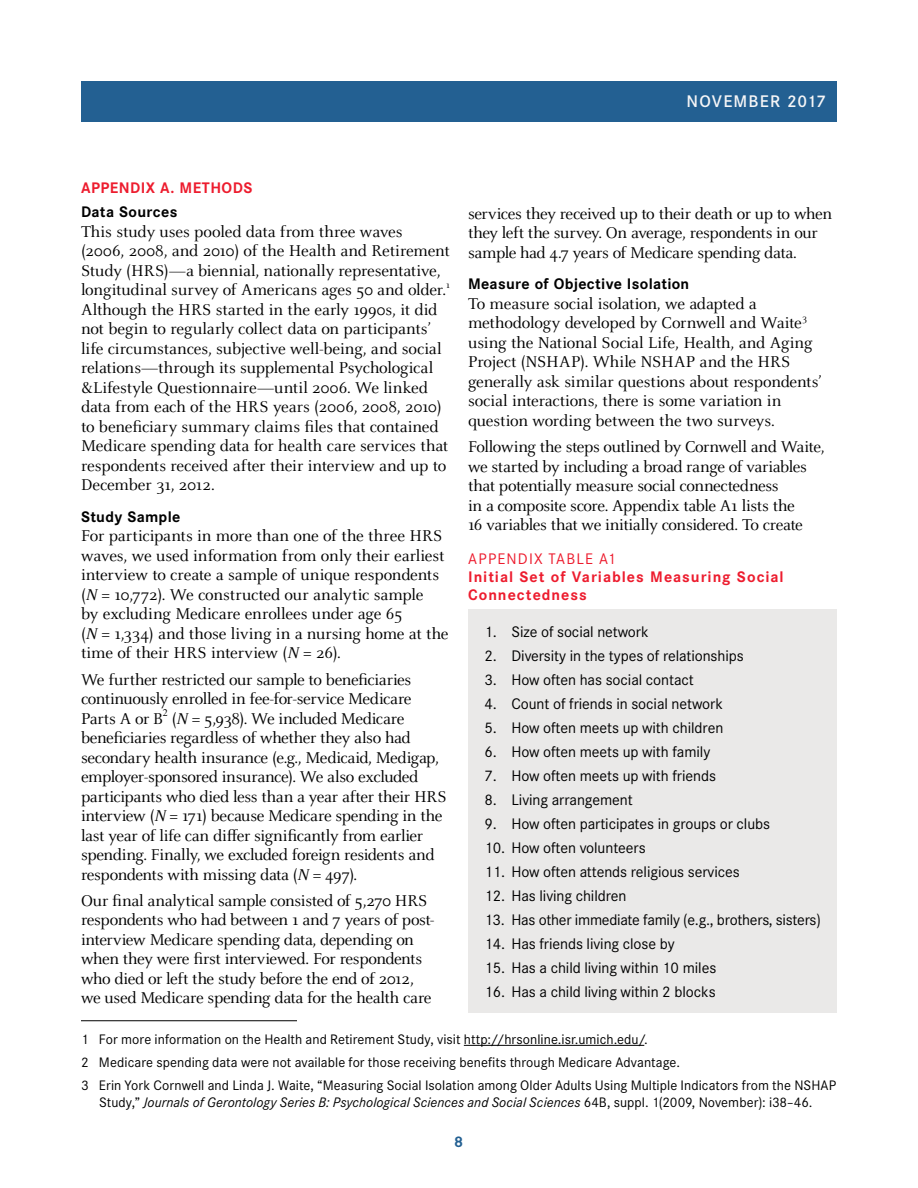
<style>
.page{position:relative;width:918px;height:1188px;background:#fff}
.page>*{position:absolute;margin:0;border:0;box-sizing:border-box;transform-origin:0 0}
.t1{font:17.25px/19.5px "Celeste Pro";letter-spacing:-.015em;color:#000}
.t2{font:500 16.5px "Corporate S";letter-spacing:.07em;color:#f6f6f7}
.t3{font:15px "Corporate S";letter-spacing:-.005em;color:#000}
.t4{font:700 15px "Corporate S";letter-spacing:.02em;color:#000}
.TableTitle2{font:700 15px/18px "Corporate S";letter-spacing:.06em;color:#ed1c2e}
.TableTitle2-2{font:700 15px "Corporate S";letter-spacing:.03em;color:#ed1c2e}
.TableTitle1{font:15px "Corporate S";letter-spacing:.075em;color:#ed1c2e}
.t5{font:700 15px "Corporate S";color:#236092}
.Footnote{font:13.5px/16.5px "Corporate S";letter-spacing:.005em;color:#000;text-align:center}
.s1{font-style:italic}
</style>
<div class="page">
<div style="left:81px;top:81px;width:756px;height:41px;background:#236092"></div>
<hr style="left:81px;top:1020px;width:216px;height:1px;background:#000">
<hr style="left:464px;top:1045px;width:180px;height:1px;background:#000">
<div style="left:468px;top:609px;width:369px;height:404px;background:#eae9e8"></div>
<p class="t2" style="left:687px;top:92px;width:141px">NOVEMBER 2017</p>
<h2 class="TableTitle2-2" style="left:81px;top:178px;width:173px">APPENDIX A. METHODS</h2>
<h3 class="t4" style="left:81px;top:203px;width:98px">Data Sources</h3>
<p class="t1" style="left:81px;top:222px;width:370px">This study uses pooled data from three waves (2006, 2008, and 2010) of the Health and Retirement Study (HRS)—a biennial, nationally representative, longitudinal survey of Americans ages 50 and older.<sup>1<br></sup>Although the HRS started in the early 1990s, it did not begin to regularly collect data on participants’ life circumstances, subjective well-being, and social relations—through its supplemental Psychological &amp;Lifestyle Questionnaire—until 2006. We linked data from each of the HRS years (2006, 2008, 2010) to beneficiary summary claims files that contained Medicare spending data for health care services that respondents received after their interview and up to December 31, 2012.</p>
<h3 class="t4" style="left:81px;top:508px;width:101px">Study Sample</h3>
<p class="t1" style="left:81px;top:526px;width:369px">For participants in more than one of the three HRS waves, we used information from only their earliest interview to create a sample of unique respondents (<span class="s1">N</span> = 10,772). We constructed our analytic sample<br>by excluding Medicare enrollees under age 65<br>(<span class="s1">N</span> = 1,334) and those living in a nursing home at the time of their HRS interview (<span class="s1">N</span> = 26).</p>
<p class="t1" style="left:81px;top:669px;width:367px">We further restricted our sample to beneficiaries continuously enrolled in fee-for-service Medicare Parts A or B<sup>2</sup> (<span class="s1">N</span> = 5,938). We included Medicare beneficiaries regardless of whether they also had secondary health insurance (e.g., Medicaid, Medigap, employer-sponsored insurance). We also excluded participants who died less than a year after their HRS interview (<span class="s1">N</span> = 171) because Medicare spending in the last year of life can differ significantly from earlier spending. Finally, we excluded foreign residents and respondents with missing data (<span class="s1">N</span> = 497).</p>
<p class="t1" style="left:81px;top:891px;width:355px">Our final analytical sample consisted of 5,270 HRS respondents who had between 1 and 7 years of post&shy;interview Medicare spending data, depending on when they were first interviewed. For respondents who died or left the study before the end of 2012, we used Medicare spending data for the health care</p>
<p class="t1" style="left:468px;top:204px;width:366px">services they received up to their death or up to when they left the survey. On average, respondents in our sample had 4.7 years of Medicare spending data.</p>
<h3 class="t4" style="left:468px;top:275px;width:223px">Measure of Objective Isolation</h3>
<p class="t1" style="left:468px;top:294px;width:355px">To measure social isolation, we adapted a methodology developed by Cornwell and Waite<sup>3 </sup>using the National Social Life, Health, and Aging Project (NSHAP). While NSHAP and the HRS generally ask similar questions about respondents’ social interactions, there is some variation in question wording between the two surveys.</p>
<p class="t1" style="left:468px;top:437px;width:358px">Following the steps outlined by Cornwell and Waite, we started by including a broad range of variables that potentially measure social connectedness<br>in a composite score. Appendix table A1 lists the<br>16 variables that we initially considered. To create</p>
<p class="TableTitle1" style="left:468px;top:550px;width:149px">APPENDIX TABLE A1</p>
<p class="TableTitle2" style="left:468px;top:568px;width:317px">Initial Set of Variables Measuring Social<br>Connectedness</p>
<p class="t3" style="left:484px;top:623px;width:166px">1. Size of social network</p>
<p class="t3" style="left:484px;top:647px;width:261px">2. Diversity in the types of relationships</p>
<p class="t3" style="left:484px;top:671px;width:211px">3. How often has social contact</p>
<p class="t3" style="left:484px;top:695px;width:240px">4. Count of friends in social network</p>
<p class="t3" style="left:484px;top:719px;width:240px">5. How often meets up with children</p>
<p class="t3" style="left:484px;top:743px;width:227px">6. How often meets up with family</p>
<p class="t3" style="left:484px;top:767px;width:233px">7. How often meets up with friends</p>
<p class="t3" style="left:484px;top:791px;width:150px">8. Living arrangement</p>
<p class="t3" style="left:484px;top:815px;width:287px">9. How often participates in groups or clubs</p>
<p class="t3" style="left:484px;top:839px;width:163px">10. How often volunteers</p>
<p class="t3" style="left:484px;top:863px;width:257px">11. How often attends religious services</p>
<p class="t3" style="left:484px;top:887px;width:144px">12. Has living children</p>
<p class="t3" style="left:484px;top:911px;width:338px">13. Has other immediate family (e.g., brothers, sisters)</p>
<p class="t3" style="left:484px;top:935px;width:192px">14. Has friends living close by</p>
<p class="t3" style="left:484px;top:959px;width:233px">15. Has a child living within 10 miles</p>
<p class="t3" style="left:484px;top:983px;width:233px">16. Has a child living within 2 blocks</p>
<p class="Footnote" style="left:81px;top:1031px;width:568px">1 For more information on the Health and Retirement Study, visit http://hrsonline.isr.umich.edu/.</p>
<p class="Footnote" style="left:81px;top:1054px;width:601px">2 Medicare spending data were not available for those receiving benefits through Medicare Advantage.</p>
<p class="Footnote" style="left:81px;top:1078px;width:757px">3 Erin York Cornwell and Linda J. Waite, “Measuring Social Isolation among Older Adults Using Multiple Indicators from the NSHAP<br>Study,” <span class="s1">Journals of Gerontology Series B: Psychological Sciences and Social Sciences</span> 64B, suppl. 1(2009, November): i38–46.</p>
<p class="t5" style="left:454px;top:1133px;width:11px">8</p>
</div>
